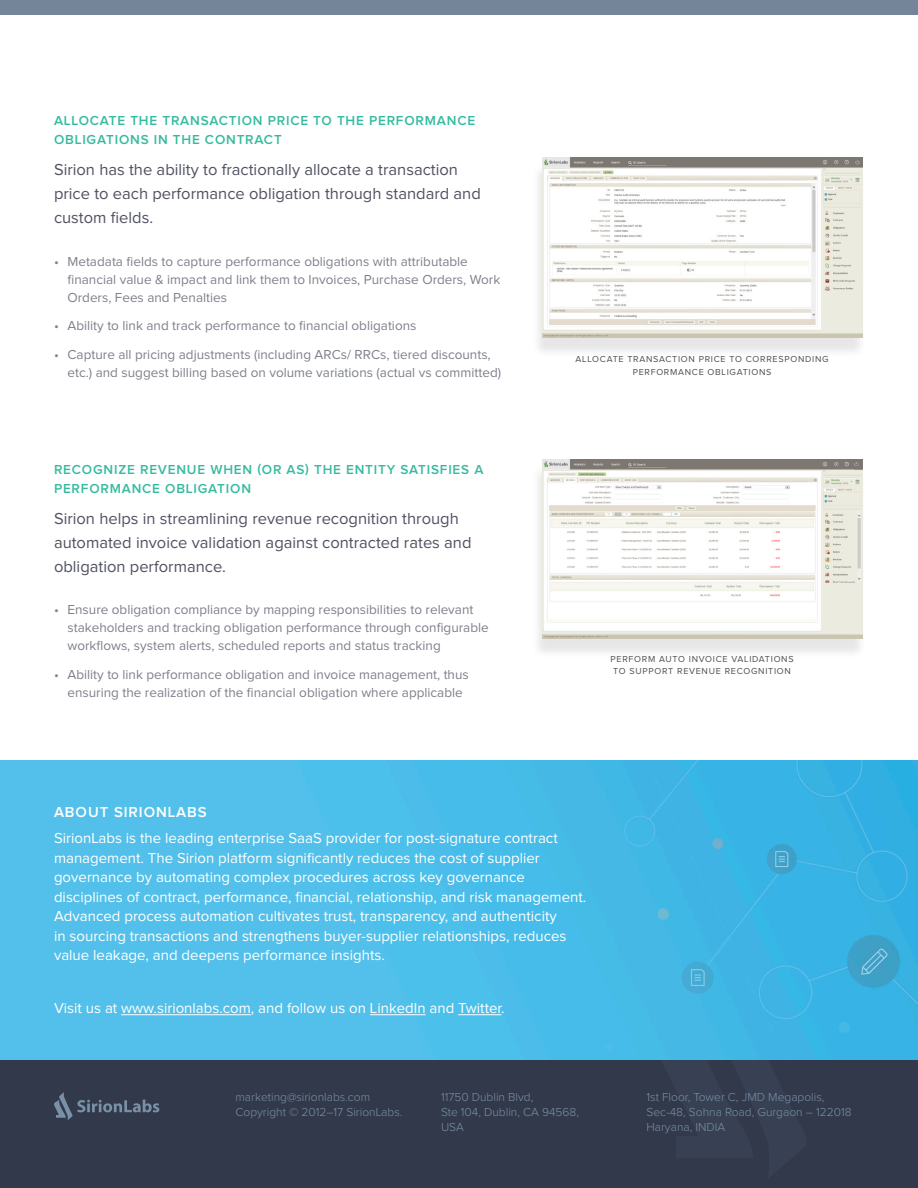
<style>
.page{position:relative;width:918px;height:1188px;background:#fff}
.page>*{position:absolute;margin:0;border:0;box-sizing:border-box;transform-origin:0 0}
.Body{font:16.5px/24px "Proxima Nova";color:#505261}
.Body-2{font:15px/19.5px "Proxima Nova";color:#fff}
.H4_inline{font:600 15px "Proxima Nova";letter-spacing:.06em;color:#fff}
.t1{font:13.5px/18px "Proxima Nova";color:#7e808b}
.H4_inline-2{font:600 13.5px/19.5px "Proxima Nova";letter-spacing:.06em;color:#37bb9f}
.t2{font:300 12px/15px "Proxima Nova";color:#7990a7}
.t3{font:9px "Proxima Nova";letter-spacing:.08em;color:#4f4f51}
</style>
<div class="page">
<div style="left:0;top:1059px;width:918px;height:129px;background:#32394b"></div>
<svg style="left:658px;top:1059px;width:150px;height:1px"></svg>
<svg style="left:54px;top:1092px;width:105px;height:28px"></svg>
<div style="left:0;top:0;width:918px;height:15px;background:#758599"></div>
<img style="left:0;top:760px;width:918px;height:299px">
<div style="left:532px;top:163px;width:335px;height:195px;background:#000;opacity:.1"></div>
<img style="left:542px;top:158px;width:320px;height:180px">
<div style="left:532px;top:465px;width:335px;height:195px;background:#000;opacity:.1"></div>
<img style="left:542px;top:459px;width:320px;height:180px">
<hr style="left:121px;top:1014px;width:130px;height:1px;background:#fff">
<hr style="left:370px;top:1014px;width:56px;height:1px;background:#fff">
<hr style="left:458px;top:1014px;width:43px;height:1px;background:#fff">
<p class="H4_inline-2" style="left:54px;top:111px;width:423px">ALLOCATE THE TRANSACTION PRICE TO THE PERFORMANCE<br>OBLIGATIONS IN THE CONTRACT</p>
<p class="Body" style="left:54px;top:158px;width:428px">Sirion has the ability to fractionally allocate a transaction price to each performance obligation through standard and custom fields.</p>
<p class="t1" style="left:68px;top:253px;width:434px;text-indent:-14px">• Metadata fields to capture performance obligations with attributable financial value &amp; impact and link them to Invoices, Purchase Orders, Work<br>Orders, Fees and Penalties</p>
<p class="t1" style="left:54px;top:317px;width:364px">• Ability to link and track performance to financial obligations</p>
<p class="t1" style="left:68px;top:346px;width:435px;text-indent:-14px">• Capture all pricing adjustments (including ARCs/ RRCs, tiered discounts, etc.) and suggest billing based on volume variations (actual vs committed)</p>
<p class="H4_inline-2" style="left:54px;top:460px;width:431px">RECOGNIZE REVENUE WHEN (OR AS) THE ENTITY SATISFIES A<br>PERFORMANCE OBLIGATION</p>
<p class="Body" style="left:54px;top:507px;width:419px">Sirion helps in streamlining revenue recognition through automated invoice validation against contracted rates and obligation performance.</p>
<p class="t1" style="left:68px;top:601px;width:423px;text-indent:-14px">• Ensure obligation compliance by mapping responsibilities to relevant stakeholders and tracking obligation performance through configurable workflows, system alerts, scheduled reports and status tracking</p>
<p class="t1" style="left:54px;top:666px;width:416px;text-align:center">• Ability to link performance obligation and invoice management, thus ensuring the realization of the financial obligation where applicable</p>
<p class="t3" style="left:576px;top:355px;width:254px">ALLOCATE TRANSACTION PRICE TO CORRESPONDING</p>
<p class="t3" style="left:633px;top:368px;width:140px">PERFORMANCE OBLIGATIONS</p>
<p class="t3" style="left:611px;top:654px;width:185px">PERFORM AUTO INVOICE VALIDATIONS</p>
<p class="t3" style="left:613px;top:667px;width:179px">TO SUPPORT REVENUE RECOGNITION</p>
<p class="H4_inline" style="left:54px;top:805px;width:154px">ABOUT SIRIONLABS</p>
<p class="Body-2" style="left:54px;top:829px;width:534px">SirionLabs is the leading enterprise SaaS provider for post-signature contract management. The Sirion platform significantly reduces the cost of supplier governance by automating complex procedures across key governance disciplines of contract, performance, financial, relationship, and risk management.<br>Advanced process automation cultivates trust, transparency, and authenticity<br>in sourcing transactions and strengthens buyer-supplier relationships, reduces value leakage, and deepens performance insights.</p>
<p class="Body-2" style="left:54px;top:999px;width:452px">Visit us at www.sirionlabs.com, and follow us on LinkedIn and Twitter.</p>
<p class="t2" style="left:236px;top:1090px;width:169px">marketing@sirionlabs.com<br>Copyright © 2012–17 SirionLabs.</p>
<p class="t2" style="left:441px;top:1090px;width:140px">11750 Dublin Blvd,<br>Ste 104, Dublin, CA 94568,<br>USA</p>
<p class="t2" style="left:646px;top:1090px;width:207px">1st Floor, Tower C, JMD Megapolis,<br>Sec-48, Sohna Road, Gurgaon – 122018<br>Haryana, INDIA</p>
</div>
